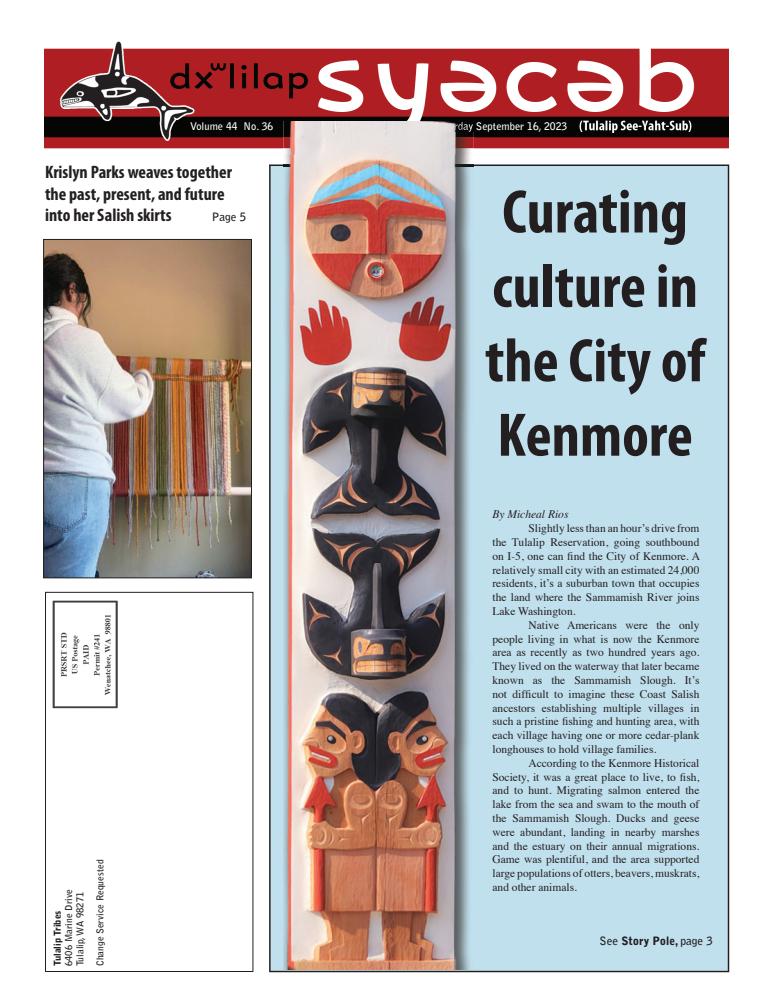
<style>
.page{position:relative;width:774px;height:1008px;background:#fff}
.page>*{position:absolute;margin:0;border:0;box-sizing:border-box;transform-origin:0 0}
.t1{font:700 condensed 62px/74.4px "Myriad Pro";color:#231f20}
.t2{font:700 condensed 18px/21.6px "Myriad Pro";color:#231f20}
.t3{font:11.5px/13.8px "Times";color:#231f20;text-align:justify}
.t4{font:900 11.5px "Bell Gothic Std";color:#231f20}
.t5{font:italic 11.5px "Times";color:#231f20}
.t6{font:700 11.5px "Bell Gothic Std";color:#231f20}
.t7{font:700 10.5px "Bell Gothic Std";color:#fff}
.t8{font:700 9.5px/11.4px "Bell Gothic Std";color:#231f20}
.t9{font:900 9.5px "Bell Gothic Std";color:#231f20}
.s1{font-weight:700}
</style>
<div class="page">
<img style="left:44px;top:41px;width:685px;height:108px">
<img style="left:474px;top:122px;width:93px;height:10px">
<div style="left:45px;top:592px;width:208px;height:380px;border:1px solid #231f20"></div>
<img style="left:52px;top:600px;width:66px;height:109px">
<div style="left:269px;top:165px;width:460px;height:807px;background:#c1e0ed"></div>
<img style="left:283px;top:121px;width:191px;height:849px">
<img style="left:434px;top:122px;width:40px;height:10px">
<img style="left:283px;top:165px;width:191px;height:1px">
<img style="left:45px;top:241px;width:205px;height:335px">
<div style="left:43px;top:239px;width:209px;height:339px;border:1px solid #231f20"></div>
<p class="t7" style="left:190px;top:120px;width:85px">Volume 44 No. 36</p>
<p class="t7" style="left:433px;top:120px;width:136px">Saturday September 16, 2023</p>
<h2 class="t2" style="left:45px;top:161px;width:189px">Krislyn Parks weaves together the past, present, and future into her Salish skirts</h2>
<p class="t6" style="left:212px;top:210px;width:36px">Page 5</p>
<p class="t8" style="left:63px;top:966px;width:79px;rotate:-90deg">6406 Marine Drive<br>Tulalip, WA 98271</p>
<p class="t9" style="left:52px;top:966px;width:57px;rotate:-90deg">Tulalip Tribes</p>
<p class="t8" style="left:94px;top:966px;width:108px;rotate:-90deg">Change Service Requested</p>
<h1 class="t1" style="left:485px;top:173px;width:222px">Curating culture in the City of<br>Kenmore</h1>
<p class="t5" style="left:492px;top:505px;width:78px">By Micheal Rios</p>
<p class="t3" style="left:492px;top:520px;width:209px;text-indent:36px">Slightly less than an hour’s drive from the Tulalip Reservation, going southbound on I-5, one can find the City of Kenmore. A relatively small city with an estimated 24,000 residents, it’s a suburban town that occupies the land where the Sammamish River joins Lake Washington.</p>
<p class="t3" style="left:492px;top:617px;width:209px;text-indent:36px">Native Americans were the only people living in what is now the Kenmore area as recently as two hundred years ago.<br>They lived on the waterway that later became known as the Sammamish Slough. It’s not difficult to imagine these Coast Salish ancestors establishing multiple villages in such a pristine fishing and hunting area, with each village having one or more cedar-plank longhouses to hold village families.</p>
<p class="t3" style="left:492px;top:755px;width:209px;text-indent:36px">According to the Kenmore Historical Society, it was a great place to live, to fish, and to hunt. Migrating salmon entered the lake from the sea and swam to the mouth of the Sammamish Slough. Ducks and geese were abundant, landing in nearby marshes and the estuary on their annual migrations.<br>Game was plentiful, and the area supported large populations of otters, beavers, muskrats, and other animals.</p>
<p class="t4" style="left:600px;top:934px;width:115px"><span class="s1">See</span> Story Pole, <span class="s1">page 3</span></p>
</div>
